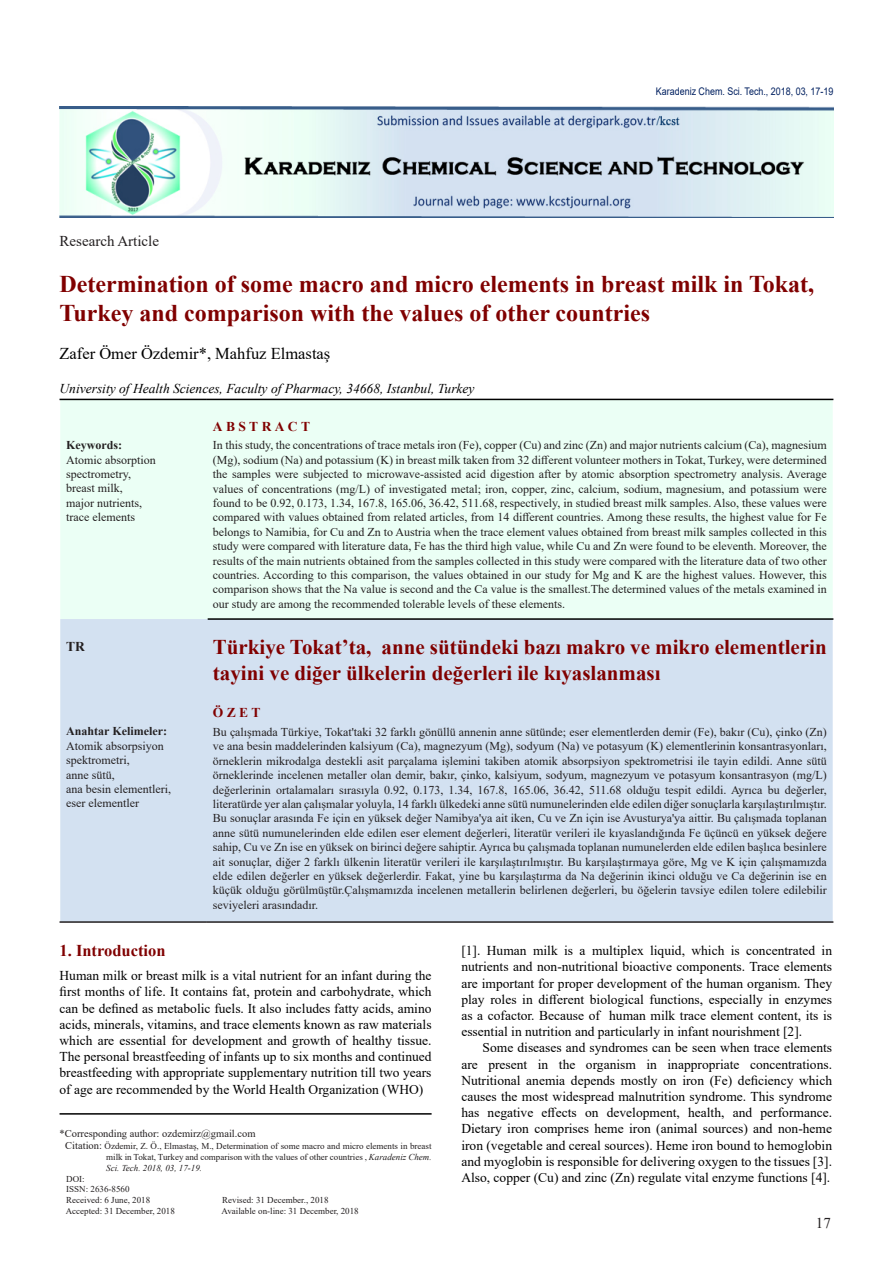
<style>
.page{position:relative;width:893px;height:1263px;background:#fff}
.page>*{position:absolute;margin:0;border:0;box-sizing:border-box;transform-origin:0 0}
.t1{font:700 24px/28.8px "Times New Roman";color:#800000}
.t2{font:700 21px/25.2px "Times New Roman";color:#800000}
.t3{font:16.5px "Times New Roman";color:#000}
.t4{font:700 16.5px "Times New Roman";color:#800000}
.t5{font:15px "Times New Roman";color:#231f20}
.t6{font:13.5px/16.2px "Times New Roman";color:#000;text-align:justify}
.t7{font:italic 13.5px "Times New Roman";color:#000}
.t8{font:700 13.5px "Times New Roman";letter-spacing:.25em;color:#800000}
.t9{font:700 13.5px "Times New Roman";color:#231f20}
.t10{font:12px/14.4px "Times New Roman";color:#231f20}
.t11{font:700 12px "Times New Roman";color:#231f20}
.t12{font:10.5px "Times New Roman";color:#231f20}
.t13{font:10.5px "Arial";color:#002060;scale:.85 1}
.t14{font:9px/10.8px "Times New Roman";color:#231f20;text-align:justify}
.s1{font-size:10.5px}
.s2{font-style:italic}
</style>
<div class="page">
<div style="left:60px;top:400px;width:773px;height:219px;background:#ebfff5"></div>
<div style="left:60px;top:619px;width:773px;height:302px;background:#d3e1f1"></div>
<hr style="left:60px;top:399px;width:147px;height:1px;background:#000">
<hr style="left:207px;top:399px;width:626px;height:1px;background:#000">
<hr style="left:208px;top:618px;width:625px;height:2px;background:#000">
<hr style="left:60px;top:921px;width:147px;height:2px;background:#231f20">
<hr style="left:207px;top:921px;width:626px;height:2px;background:#231f20">
<img style="left:60px;top:106px;width:773px;height:111px">
<hr style="left:60px;top:1113px;width:372px;height:1px;background:#000">
<p class="t13" style="left:656px;top:84px;width:210px">Karadeniz Chem. Sci. Tech., 2018, 03, 17-19</p>
<p class="t5" style="left:60px;top:230px;width:101px">Research Article</p>
<p class="t1" style="left:60px;top:269px;width:756px">Determination of some macro and micro elements in breast milk in Tokat,<br>Turkey and comparison with the values of other countries</p>
<p class="t3" style="left:60px;top:342px;width:272px">Zafer Ömer Özdemir*, Mahfuz Elmastaş</p>
<p class="t7" style="left:60px;top:379px;width:417px">University of Health Sciences, Faculty of Pharmacy, 34668, Istanbul, Turkey</p>
<p class="t11" style="left:66px;top:436px;width:57px">Keywords:</p>
<p class="t10" style="left:66px;top:452px;width:91px">Atomic absorption spectrometry,</p>
<p class="t10" style="left:66px;top:481px;width:58px">breast milk,</p>
<p class="t10" style="left:66px;top:495px;width:77px">major nutrients,</p>
<p class="t10" style="left:66px;top:510px;width:70px">trace elements</p>
<p class="t9" style="left:66px;top:636px;width:20px">TR</p>
<p class="t11" style="left:66px;top:723px;width:102px">Anahtar Kelimeler:</p>
<p class="t10" style="left:66px;top:738px;width:99px">Atomik absorpsiyon spektrometri,</p>
<p class="t10" style="left:66px;top:767px;width:50px">anne sütü,</p>
<p class="t10" style="left:66px;top:781px;width:106px">ana besin elementleri,</p>
<p class="t10" style="left:66px;top:796px;width:74px">eser elementler</p>
<p class="t8" style="left:213px;top:416px;width:99px">ABSTRACT</p>
<p class="t10" style="left:213px;top:438px;width:615px;text-align:justify">In this study, the concentrations of trace metals iron (Fe), copper (Cu) and zinc (Zn) and major nutrients calcium (Ca), magnesium (Mg), sodium (Na) and potassium (K) in breast milk taken from 32 different volunteer mothers in Tokat, Turkey, were determined the samples were subjected to microwave-assisted acid digestion after by atomic absorption spectrometry analysis. Average values of concentrations (mg/L) of investigated metal; iron, copper, zinc, calcium, sodium, magnesium, and potassium were found to be 0.92, 0.173, 1.34, 167.8, 165.06, 36.42, 511.68, respectively, in studied breast milk samples. Also, these values were compared with values obtained from related articles, from 14 different countries. Among these results, the highest value for Fe belongs to Namibia, for Cu and Zn to Austria when the trace element values obtained from breast milk samples collected in this study were compared with literature data, Fe has the third high value, while Cu and Zn were found to be eleventh. Moreover, the results of the main nutrients obtained from the samples collected in this study were compared with the literature data of two other countries. According to this comparison, the values obtained in our study for Mg and K are the highest values. However, this comparison shows that the Na value is second and the Ca value is the smallest.The determined values of the metals examined in our study are among the recommended tolerable levels of these elements.</p>
<p class="t2" style="left:213px;top:634px;width:615px">Türkiye Tokat’ta, anne sütündeki bazı makro ve mikro elementlerin tayini ve diğer ülkelerin değerleri ile kıyaslanması</p>
<p class="t8" style="left:213px;top:703px;width:49px">ÖZET</p>
<p class="t10" style="left:213px;top:724px;width:615px;text-align:justify">Bu çalışmada Türkiye, Tokat'taki 32 farklı gönüllü annenin anne sütünde; eser elementlerden demir (Fe), bakır (Cu), çinko (Zn) ve ana besin maddelerinden kalsiyum (Ca), magnezyum (Mg), sodyum (Na) ve potasyum (K) elementlerinin konsantrasyonları, örneklerin mikrodalga destekli asit parçalama işlemini takiben atomik absorpsiyon spektrometrisi ile tayin edildi. Anne sütü örneklerinde incelenen metaller olan demir, bakır, çinko, kalsiyum, sodyum, magnezyum ve potasyum konsantrasyon (mg/L) değerlerinin ortalamaları sırasıyla 0.92, 0.173, 1.34, 167.8, 165.06, 36.42, 511.68 olduğu tespit edildi. Ayrıca bu değerler, literatürde yer alan çalışmalar yoluyla, 14 farklı ülkedeki anne sütü numunelerinden elde edilen diğer sonuçlarla karşılaştırılmıştır.<br>Bu sonuçlar arasında Fe için en yüksek değer Namibya'ya ait iken, Cu ve Zn için ise Avusturya'ya aittir. Bu çalışmada toplanan anne sütü numunelerinden elde edilen eser element değerleri, literatür verileri ile kıyaslandığında Fe üçüncü en yüksek değere sahip, Cu ve Zn ise en yüksek on birinci değere sahiptir. Ayrıca bu çalışmada toplanan numunelerden elde edilen başlıca besinlere ait sonuçlar, diğer 2 farklı ülkenin literatür verileri ile karşılaştırılmıştır. Bu karşılaştırmaya göre, Mg ve K için çalışmamızda elde edilen değerler en yüksek değerlerdir. Fakat, yine bu karşılaştırma da Na değerinin ikinci olduğu ve Ca değerinin ise en küçük olduğu görülmüştür.Çalışmamızda incelenen metallerin belirlenen değerleri, bu öğelerin tavsiye edilen tolere edilebilir seviyeleri arasındadır.</p>
<p class="t4" style="left:60px;top:939px;width:108px">1. Introduction</p>
<p class="t6" style="left:60px;top:967px;width:374px">Human milk or breast milk is a vital nutrient for an infant during the first months of life. It contains fat, protein and carbohydrate, which can be defined as metabolic fuels. It also includes fatty acids, amino acids, minerals, vitamins, and trace elements known as raw materials which are essential for development and growth of healthy tissue.<br>The personal breastfeeding of infants up to six months and continued breastfeeding with appropriate supplementary nutrition till two years of age are recommended by the World Health Organization (WHO)</p>
<p class="t12" style="left:60px;top:1126px;width:198px">*Corresponding author: ozdemirz@gmail.com</p>
<p class="t14" style="left:106px;top:1140px;width:327px;text-indent:-41px"><span class="s1">Citation:</span> Özdemir, Z. Ö., Elmastaş, M., Determination of some macro and micro elements in breast milk in Tokat, Turkey and comparison with the values of other countries , <span class="s2">Karadeniz Chem.<br>Sci. Tech. 2018, 03, 17-19.</span></p>
<p class="t14" style="left:66px;top:1173px;width:20px">DOI:</p>
<p class="t14" style="left:66px;top:1184px;width:65px">ISSN: 2636-8560</p>
<p class="t14" style="left:66px;top:1194px;width:85px">Received: 6 June, 2018</p>
<p class="t14" style="left:222px;top:1194px;width:108px">Revised: 31 December., 2018</p>
<p class="t14" style="left:66px;top:1205px;width:111px">Accepted: 31 December, 2018</p>
<p class="t14" style="left:222px;top:1205px;width:139px">Available on-line: 31 December, 2018</p>
<p class="t6" style="left:461px;top:942px;width:372px">[1]. Human milk is a multiplex liquid, which is concentrated in nutrients and non-nutritional bioactive components. Trace elements are important for proper development of the human organism. They play roles in different biological functions, especially in enzymes as a cofactor. Because of human milk trace element content, its is essential in nutrition and particularly in infant nourishment [2].</p>
<p class="t6" style="left:461px;top:1039px;width:372px;text-indent:21px">Some diseases and syndromes can be seen when trace elements are present in the organism in inappropriate concentrations.<br>Nutritional anemia depends mostly on iron (Fe) deficiency which causes the most widespread malnutrition syndrome. This syndrome has negative effects on development, health, and performance.<br>Dietary iron comprises heme iron (animal sources) and non-heme iron (vegetable and cereal sources). Heme iron bound to hemoglobin and myoglobin is responsible for delivering oxygen to the tissues [3].<br>Also, copper (Cu) and zinc (Zn) regulate vital enzyme functions [4].</p>
<p class="t5" style="left:816px;top:1212px;width:16px">17</p>
</div>
